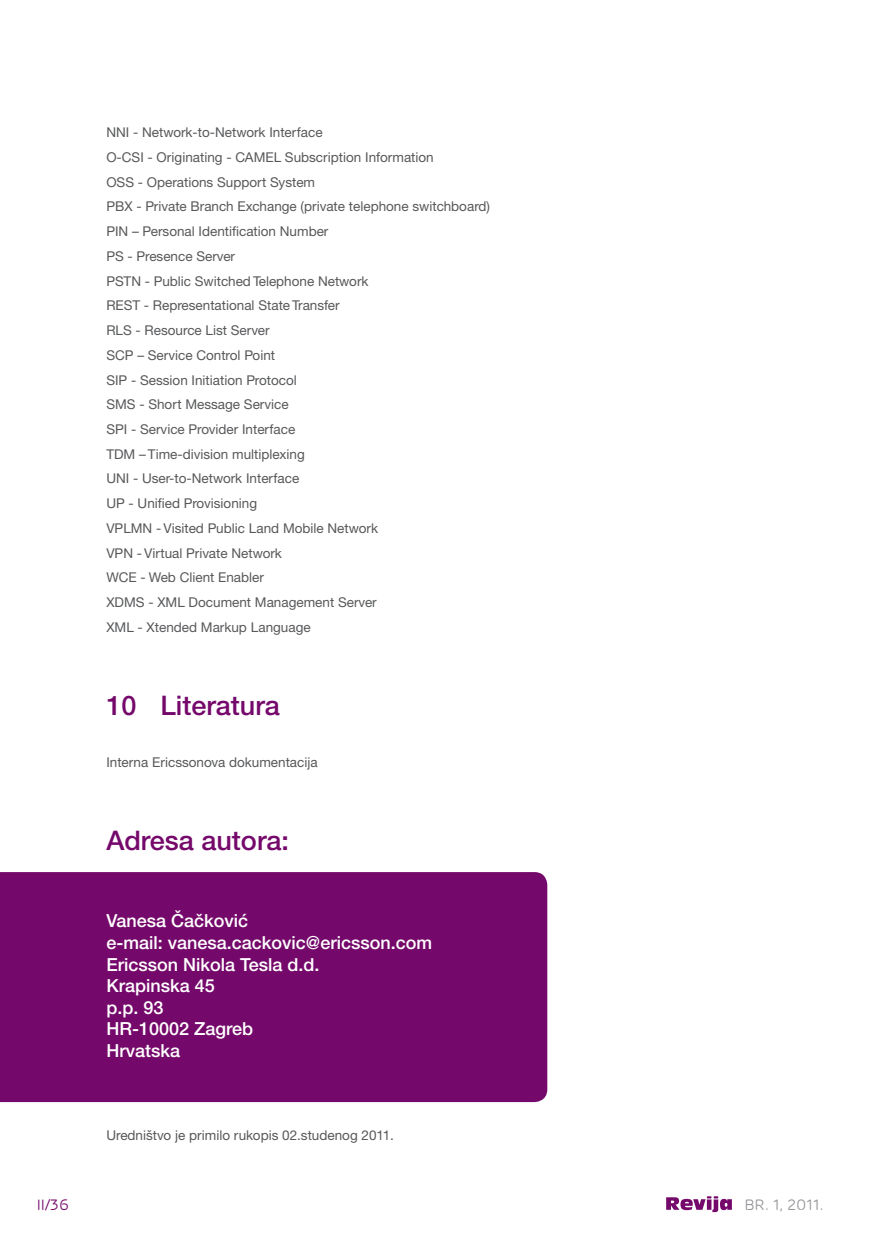
<style>
.page{position:relative;width:872px;height:1234px;background:#fff}
.page>*{position:absolute;margin:0;border:0;box-sizing:border-box;transform-origin:0 0}
.Glavni_naslov_1{font:500 27px "Ericsson Sans";color:#75096b}
.autor{font:500 18px "Ericsson Sans";color:#fff}
.t1{font:15px "Ericsson Capital";color:#939598}
.t2{font:15px "Ericsson Capital";color:#75096b}
.osnovni_tekst{font:13.5px "Ericsson Sans";color:#57585a}
</style>
<div class="page">
<svg style="left:666px;top:1196px;width:66px;height:15px"></svg>
<div style="left:0;top:872px;width:547px;height:229px;background:#75096b"></div>
<p class="osnovni_tekst" style="left:106px;top:125px;width:218px">NNI - Network-to-Network Interface</p>
<p class="osnovni_tekst" style="left:106px;top:150px;width:329px">O-CSI - Originating - CAMEL Subscription Information</p>
<p class="osnovni_tekst" style="left:106px;top:174px;width:210px">OSS - Operations Support System</p>
<p class="osnovni_tekst" style="left:106px;top:199px;width:385px">PBX - Private Branch Exchange (private telephone switchboard)</p>
<p class="osnovni_tekst" style="left:106px;top:224px;width:224px">PIN – Personal Identification Number</p>
<p class="osnovni_tekst" style="left:106px;top:248px;width:130px">PS - Presence Server</p>
<p class="osnovni_tekst" style="left:106px;top:273px;width:264px">PSTN - Public Switched Telephone Network</p>
<p class="osnovni_tekst" style="left:106px;top:298px;width:235px">REST - Representational State Transfer</p>
<p class="osnovni_tekst" style="left:106px;top:323px;width:165px">RLS - Resource List Server</p>
<p class="osnovni_tekst" style="left:106px;top:347px;width:170px">SCP – Service Control Point</p>
<p class="osnovni_tekst" style="left:106px;top:372px;width:192px">SIP - Session Initiation Protocol</p>
<p class="osnovni_tekst" style="left:106px;top:397px;width:184px">SMS - Short Message Service</p>
<p class="osnovni_tekst" style="left:106px;top:421px;width:190px">SPI - Service Provider Interface</p>
<p class="osnovni_tekst" style="left:106px;top:446px;width:200px">TDM – Time-division multiplexing</p>
<p class="osnovni_tekst" style="left:106px;top:471px;width:194px">UNI - User-to-Network Interface</p>
<p class="osnovni_tekst" style="left:106px;top:496px;width:152px">UP - Unified Provisioning</p>
<p class="osnovni_tekst" style="left:106px;top:520px;width:273px">VPLMN - Visited Public Land Mobile Network</p>
<p class="osnovni_tekst" style="left:106px;top:545px;width:177px">VPN - Virtual Private Network</p>
<p class="osnovni_tekst" style="left:106px;top:570px;width:159px">WCE - Web Client Enabler</p>
<p class="osnovni_tekst" style="left:106px;top:594px;width:272px">XDMS - XML Document Management Server</p>
<p class="osnovni_tekst" style="left:106px;top:619px;width:206px">XML - Xtended Markup Language</p>
<p class="Glavni_naslov_1" style="left:106px;top:690px;width:175px">10 Literatura</p>
<p class="osnovni_tekst" style="left:106px;top:754px;width:213px">Interna Ericssonova dokumentacija</p>
<p class="Glavni_naslov_1" style="left:106px;top:825px;width:184px">Adresa autora:</p>
<p class="autor" style="left:106px;top:910px;width:143px">Vanesa Čačković</p>
<p class="autor" style="left:106px;top:932px;width:327px">e-mail: vanesa.cackovic@ericsson.com</p>
<p class="autor" style="left:106px;top:953px;width:215px">Ericsson Nikola Tesla d.d.</p>
<p class="autor" style="left:106px;top:975px;width:110px">Krapinska 45</p>
<p class="autor" style="left:106px;top:997px;width:59px">p.p. 93</p>
<p class="autor" style="left:106px;top:1018px;width:148px">HR-10002 Zagreb</p>
<p class="autor" style="left:106px;top:1040px;width:75px">Hrvatska</p>
<p class="osnovni_tekst" style="left:106px;top:1127px;width:289px">Uredništvo je primilo rukopis 02.studenog 2011.</p>
<p class="t2" style="left:37px;top:1195px;width:34px">II/36</p>
<p class="t1" style="left:744px;top:1195px;width:80px">br. 1, 2011.</p>
</div>
